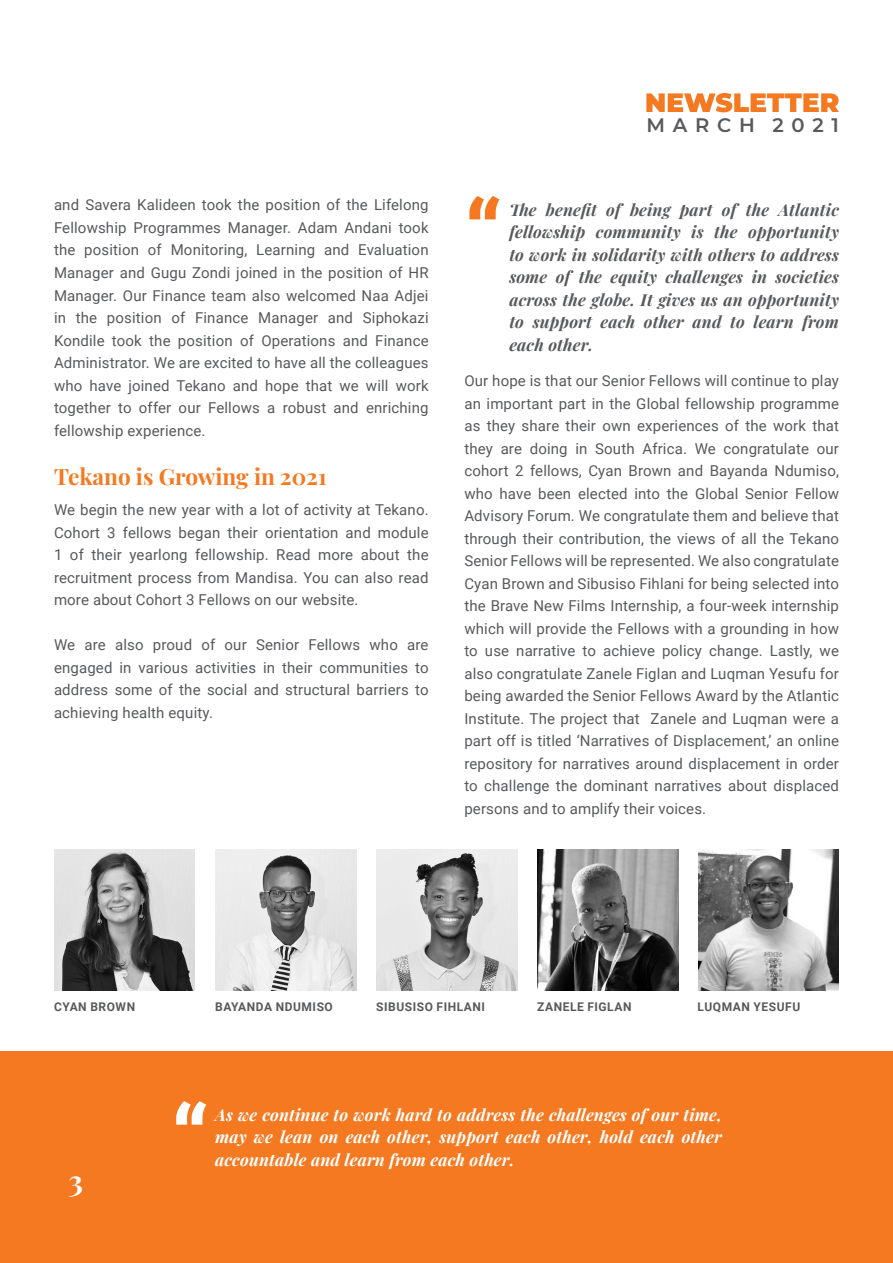
<style>
.page{position:relative;width:893px;height:1263px;background:#fff}
.page>*{position:absolute;margin:0;border:0;box-sizing:border-box;transform-origin:0 0}
.t1{font:900 90px "Roboto";color:#f47920}
.t2{font:900 90px "Roboto";color:#fff}
.t3{font:700 30px "Playfair Display";color:#fff}
.t4{font:700 22.5px "Playfair Display";color:#f47920}
.t5{font:600 19.5px "Montserrat";letter-spacing:.4em;color:#58595b}
.t6{font:italic 700 16.5px/22.5px "Playfair Display";letter-spacing:.01em;color:#58595b;text-align:justify}
.t7{font:italic 700 16.5px/22.5px "Playfair Display";letter-spacing:.01em;color:#fff}
.t8{font:15px/22.5px "Roboto";letter-spacing:.01em;color:#58595b;text-align:justify}
.t9{font:700 12px "Roboto";letter-spacing:.045em;color:#58595b}
</style>
<div class="page">
<img style="left:54px;top:850px;width:141px;height:140px">
<img style="left:215px;top:850px;width:141px;height:140px">
<img style="left:377px;top:850px;width:141px;height:140px">
<img style="left:538px;top:850px;width:141px;height:140px">
<img style="left:698px;top:850px;width:141px;height:140px">
<div style="left:0;top:1052px;width:893px;height:211px;background:#f47920"></div>
<svg style="left:646px;top:93px;width:193px;height:19px"></svg>
<p class="t8" style="left:54px;top:193px;width:376px">and Savera Kalideen took the position of the Lifelong Fellowship Programmes Manager. Adam Andani took the position of Monitoring, Learning and Evaluation Manager and Gugu Zondi joined in the position of HR Manager. Our Finance team also welcomed Naa Adjei in the position of Finance Manager and Siphokazi Kondile took the position of Operations and Finance Administrator. We are excited to have all the colleagues who have joined Tekano and hope that we will work together to offer our Fellows a robust and enriching fellowship experience.</p>
<h3 class="t4" style="left:54px;top:459px;width:274px">Tekano is Growing in 2021</h3>
<p class="t8" style="left:54px;top:498px;width:376px">We begin the new year with a lot of activity at Tekano.<br>Cohort 3 fellows began their orientation and module 1 of their yearlong fellowship. Read more about the recruitment process from Mandisa. You can also read more about Cohort 3 Fellows on our website.</p>
<p class="t8" style="left:54px;top:633px;width:376px">We are also proud of our Senior Fellows who are engaged in various activities in their communities to address some of the social and structural barriers to achieving health equity.</p>
<h3 class="t5" style="left:646px;top:111px;width:194px">MARCH 2021</h3>
<h1 class="t1" style="left:464px;top:170px;width:40px">“</h1>
<p class="t6" style="left:509px;top:197px;width:331px">The benefit of being part of the Atlantic fellowship community is the opportunity to work in solidarity with others to address some of the equity challenges in societies across the globe. It gives us an opportunity to support each other and to learn from each other.</p>
<p class="t8" style="left:464px;top:369px;width:376px">Our hope is that our Senior Fellows will continue to play an important part in the Global fellowship programme as they share their own experiences of the work that they are doing in South Africa. We congratulate our cohort 2 fellows, Cyan Brown and Bayanda Ndumiso, who have been elected into the Global Senior Fellow Advisory Forum. We congratulate them and believe that through their contribution, the views of all the Tekano Senior Fellows will be represented. We also congratulate Cyan Brown and Sibusiso Fihlani for being selected into the Brave New Films Internship, a four-week internship which will provide the Fellows with a grounding in how to use narrative to achieve policy change. Lastly, we also congratulate Zanele Figlan and Luqman Yesufu for being awarded the Senior Fellows Award by the Atlantic Institute. The project that Zanele and Luqman were a part off is titled ‘Narratives of Displacement,’ an online repository for narratives around displacement in order to challenge the dominant narratives about displaced persons and to amplify their voices.</p>
<p class="t9" style="left:54px;top:998px;width:82px">CYAN BROWN</p>
<p class="t9" style="left:215px;top:998px;width:119px">BAYANDA NDUMISO</p>
<p class="t9" style="left:376px;top:998px;width:110px">SIBUSISO FIHLANI</p>
<p class="t9" style="left:537px;top:998px;width:96px">ZANELE FIGLAN</p>
<p class="t9" style="left:698px;top:998px;width:104px">LUQMAN YESUFU</p>
<h1 class="t2" style="left:171px;top:1075px;width:40px">“</h1>
<p class="t7" style="left:215px;top:1102px;width:508px">As we continue to work hard to address the challenges of our time, may we lean on each other, support each other, hold each other</p>
<h2 class="t3" style="left:68px;top:1157px;width:16px">3</h2>
<p class="t7" style="left:215px;top:1147px;width:301px">accountable and learn from each other.</p>
</div>
